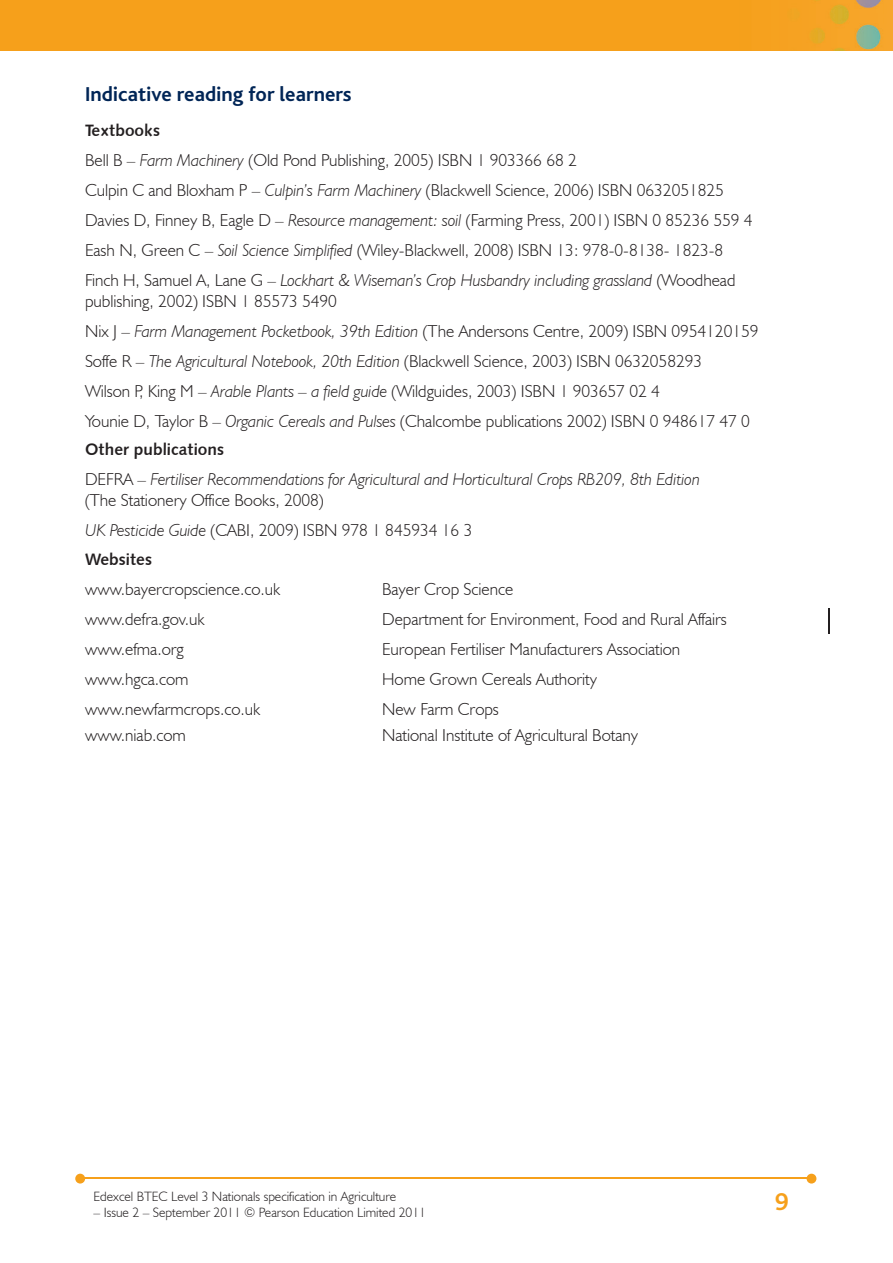
<style>
.page{position:relative;width:893px;height:1263px;background:#fff}
.page>*{position:absolute;margin:0;border:0;box-sizing:border-box;transform-origin:0 0}
.t1{font:700 25.5px "Bliss";color:#f6a01b}
.t2{font:700 21px "Bliss";color:#002556}
.t3{font:300 17.25px/30px "Humanist 521 BT";color:#231f20}
.t4{font:italic 300 17.25px/21px "Humanist 521 BT";color:#231f20}
.t5{font:16.5px "Humanist 531 BT Bold A";color:#231f20}
.t6{font:300 13.5px "Humanist 521 BT";color:#231f20}
.s1{font-style:italic}
.s2{font-style:normal}
</style>
<div class="page">
<img style="left:0;top:0;width:893px;height:51px">
<hr style="left:82px;top:1178px;width:728px;height:1px;background:#f6a01b">
<svg style="left:807px;top:1174px;width:9px;height:9px"></svg>
<svg style="left:75px;top:1174px;width:10px;height:9px"></svg>
<hr style="left:828px;top:608px;width:2px;height:26px;background:#231f20">
<p class="t2" style="left:85px;top:83px;width:268px">Indicative reading for learners</p>
<p class="t5" style="left:85px;top:120px;width:77px">Textbooks</p>
<p class="t3" style="left:85px;top:144px;width:669px">Bell B – <span class="s1">Farm Machinery</span> (Old Pond Publishing, 2005) ISBN 1 903366 68 2<br>Culpin C and Bloxham P – <span class="s1">Culpin’s Farm Machinery</span> (Blackwell Science, 2006) ISBN 0632051825<br>Davies D, Finney B, Eagle D – <span class="s1">Resource management: soil</span> (Farming Press, 2001) ISBN 0 85236 559 4<br>Eash N, Green C – <span class="s1">Soil Science Simplified</span> (Wiley-Blackwell, 2008) ISBN 13: 978-0-8138- 1823-8<br>Finch H, Samuel A, Lane G – <span class="s1">Lockhart &amp; Wiseman’s Crop Husbandry including grassland</span> (Woodhead</p>
<p class="t3" style="left:85px;top:285px;width:675px">publishing, 2002) ISBN 1 85573 5490<br>Nix J – <span class="s1">Farm Management Pocketbook, 39th Edition</span> (The Andersons Centre, 2009) ISBN 0954120159<br>Soffe R – <span class="s1">The Agricultural Notebook, 20th Edition</span> (Blackwell Science, 2003) ISBN 0632058293<br>Wilson P, King M – <span class="s1">Arable Plants – a field guide</span> (Wildguides, 2003) ISBN 1 903657 02 4<br>Younie D, Taylor B – <span class="s1">Organic Cereals and Pulses</span> (Chalcombe publications 2002) ISBN 0 948617 47 0</p>
<p class="t5" style="left:85px;top:439px;width:141px">Other publications</p>
<p class="t4" style="left:85px;top:469px;width:616px"><span class="s2">DEFRA –</span> Fertiliser Recommendations for Agricultural and Horticultural Crops RB209, 8th Edition <span class="s2">(The Stationery Office Books, 2008)</span></p>
<p class="t3" style="left:85px;top:515px;width:389px"><span class="s1">UK Pesticide Guide</span> (CABI, 2009) ISBN 978 1 845934 16 3</p>
<p class="t5" style="left:85px;top:549px;width:69px">Websites</p>
<p class="t3" style="left:85px;top:573px;width:197px">www.bayercropscience.co.uk</p>
<p class="t3" style="left:382px;top:573px;width:133px">Bayer Crop Science</p>
<p class="t3" style="left:85px;top:603px;width:121px">www.defra.gov.uk</p>
<p class="t3" style="left:382px;top:603px;width:346px">Department for Environment, Food and Rural Affairs</p>
<p class="t3" style="left:85px;top:633px;width:100px">www.efma.org</p>
<p class="t3" style="left:382px;top:633px;width:300px">European Fertiliser Manufacturers Association</p>
<p class="t3" style="left:85px;top:663px;width:105px">www.hgca.com</p>
<p class="t3" style="left:382px;top:663px;width:217px">Home Grown Cereals Authority</p>
<p class="t3" style="left:85px;top:693px;width:177px">www.newfarmcrops.co.uk</p>
<p class="t3" style="left:382px;top:693px;width:118px">New Farm Crops</p>
<p class="t3" style="left:85px;top:720px;width:102px">www.niab.com</p>
<p class="t3" style="left:382px;top:720px;width:258px">National Institute of Agricultural Botany</p>
<p class="t6" style="left:94px;top:1188px;width:304px">Edexcel BTEC Level 3 Nationals specification in Agriculture</p>
<p class="t6" style="left:94px;top:1204px;width:334px">– Issue 2 – September 2011 © Pearson Education Limited 2011</p>
<h1 class="t1" style="left:775px;top:1188px;width:15px">9</h1>
</div>
